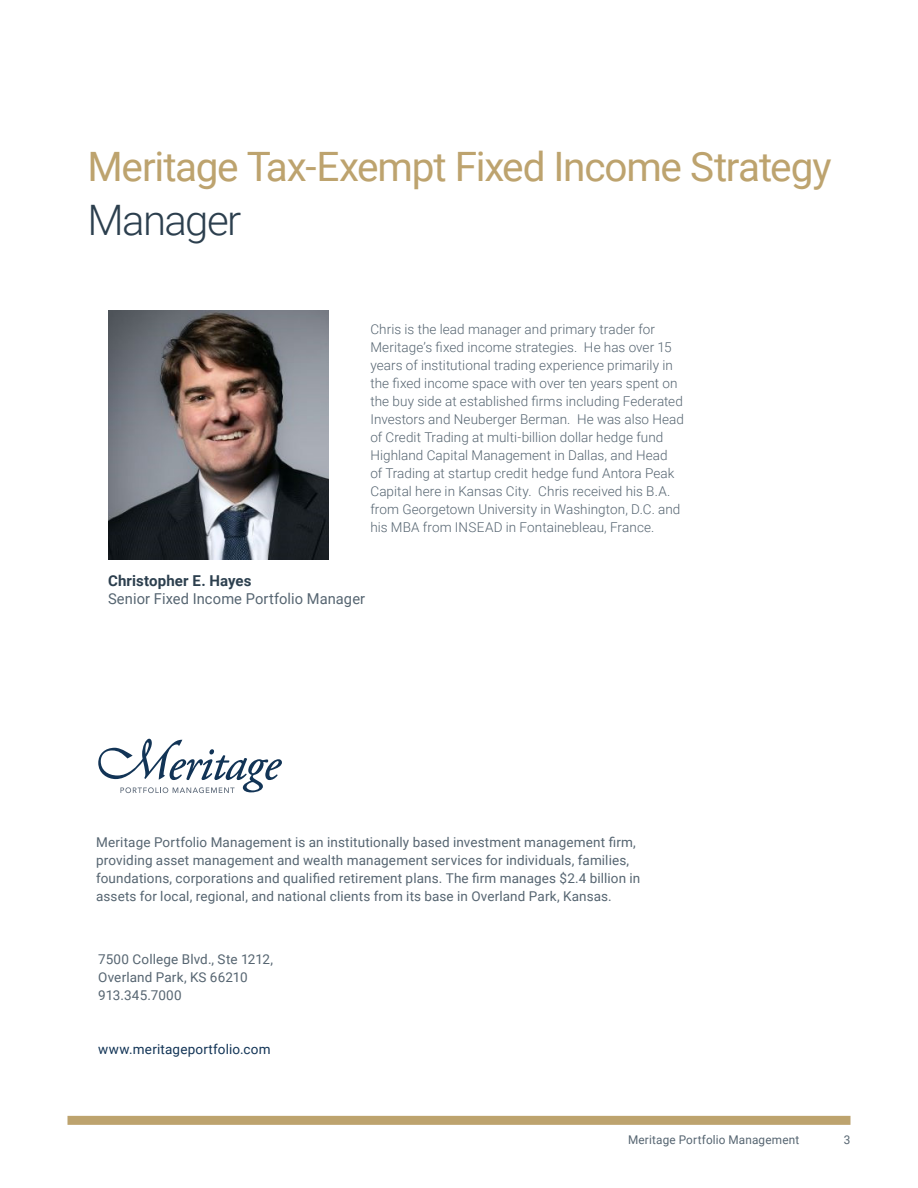
<style>
.page{position:relative;width:918px;height:1188px;background:#fff}
.page>*{position:absolute;margin:0;border:0;box-sizing:border-box;transform-origin:0 0}
.Heading_Dark{font:300 42px "Roboto";letter-spacing:-.04em;color:#2c3f4e}
.Heading_Primary{font:40.5px "Roboto";letter-spacing:-.03em;color:#bda36e}
.Cutline{font:15px "Roboto";letter-spacing:.01em;color:#566571}
.Body_Bold_Dark_No_Padding{font:700 15px "Roboto";letter-spacing:.01em;color:#2c3f4e}
.Body_Dark{font:300 13.5px/18px "Roboto";letter-spacing:.005em;color:#566571}
.Body_Medium_Dark{font:13.5px/18px "Roboto";letter-spacing:.01em;color:#566571}
.Body_Medium_Dark-2{font:13.5px "Roboto";letter-spacing:.015em;color:#123456}
.t1{font:12px "Roboto";letter-spacing:.02em;color:#566571}
</style>
<div class="page">
<img style="left:108px;top:310px;width:220px;height:250px">
<div style="left:68px;top:1116px;width:782px;height:9px;background:#bda36e"></div>
<svg style="left:98px;top:739px;width:184px;height:54px"></svg>
<p class="Heading_Primary" style="left:87px;top:139px;width:746px">Meritage Tax-Exempt Fixed Income Strategy</p>
<p class="Heading_Dark" style="left:87px;top:191px;width:155px">Manager</p>
<p class="Body_Dark" style="left:370px;top:320px;width:315px">Chris is the lead manager and primary trader for Meritage’s fixed income strategies. He has over 15 years of institutional trading experience primarily in the fixed income space with over ten years spent on the buy side at established firms including Federated Investors and Neuberger Berman. He was also Head of Credit Trading at multi-billion dollar hedge fund Highland Capital Management in Dallas, and Head<br>of Trading at startup credit hedge fund Antora Peak Capital here in Kansas City. Chris received his B.A. from Georgetown University in Washington, D.C. and his MBA from INSEAD in Fontainebleau, France.</p>
<p class="Body_Bold_Dark_No_Padding" style="left:108px;top:570px;width:145px">Christopher E. Hayes</p>
<p class="Cutline" style="left:108px;top:588px;width:259px">Senior Fixed Income Portfolio Manager</p>
<p class="Body_Medium_Dark" style="left:96px;top:833px;width:546px">Meritage Portfolio Management is an institutionally based investment management firm, providing asset management and wealth management services for individuals, families, foundations, corporations and qualified retirement plans. The firm manages $2.4 billion in assets for local, regional, and national clients from its base in Overland Park, Kansas.</p>
<p class="Body_Medium_Dark" style="left:98px;top:950px;width:176px">7500 College Blvd., Ste 1212,<br>Overland Park, KS 66210<br>913.345.7000</p>
<p class="Body_Medium_Dark-2" style="left:98px;top:1040px;width:174px">www.meritageportfolio.com</p>
<p class="t1" style="left:628px;top:1132px;width:173px">Meritage Portfolio Management</p>
<p class="t1" style="left:844px;top:1132px;width:8px">3</p>
</div>
